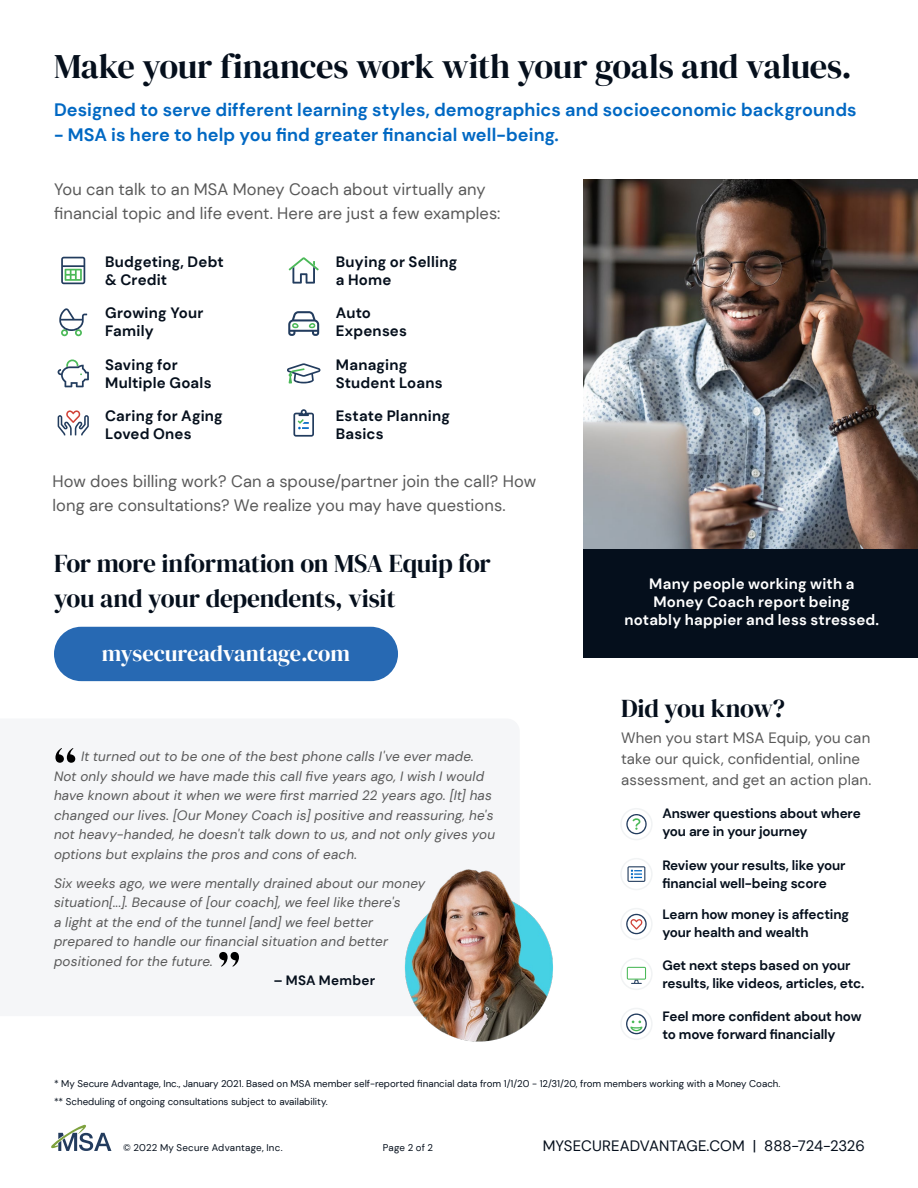
<style>
.page{position:relative;width:918px;height:1188px;background:#fff}
.page>*{position:absolute;margin:0;border:0;box-sizing:border-box;transform-origin:0 0}
.t1{font:54px "DM Serif Display";color:#000}
.t2{font:34.5px "DM Serif Display";letter-spacing:-.01em;color:#050f1c}
.t3{font:25.5px/34.5px "DM Serif Display";letter-spacing:-.015em;color:#050f1c}
.t4{font:22.5px "DM Serif Display";letter-spacing:-.005em;color:#fff}
.t5{font:700 18px/25.5px "DM Sans";letter-spacing:.005em;color:#0068c3}
.t6{font:16.5px/24px "DM Sans";letter-spacing:.005em;color:#595959}
.t7{font:700 15px/18px "DM Sans";letter-spacing:.015em;color:#050f1c}
.t8{font:15px/21px "DM Sans";letter-spacing:.01em;color:#595959}
.t9{font:700 15px/18px "DM Sans";letter-spacing:.015em;color:#fff;text-align:center}
.t10{font:15px "DM Sans";color:#050f1c}
.t11{font:italic 13.5px/19.5px "DM Sans";letter-spacing:.015em;color:#595959}
.t12{font:700 13.5px/18px "DM Sans";letter-spacing:-.01em;color:#050f1c}
.t13{font:700 13.5px "DM Sans";letter-spacing:.02em;color:#050f1c}
.t14{font:9.75px "DM Sans";color:#050f1c}
.t15{font:9.75px "DM Sans";letter-spacing:.025em;color:#050f1c}
</style>
<div class="page">
<svg style="left:51px;top:1125px;width:60px;height:26px"></svg>
<img style="left:584px;top:179px;width:334px;height:370px">
<div style="left:620px;top:908px;width:33px;height:32px;border:2px solid #f1f3f4;border-radius:50%"></div>
<div style="left:620px;top:858px;width:33px;height:32px;border:2px solid #f1f3f4;border-radius:50%"></div>
<div style="left:620px;top:808px;width:33px;height:32px;border:2px solid #f1f3f4;border-radius:50%"></div>
<svg style="left:627px;top:866px;width:18px;height:16px"></svg>
<svg style="left:626px;top:814px;width:21px;height:20px"></svg>
<svg style="left:626px;top:914px;width:21px;height:20px"></svg>
<div style="left:54px;top:627px;width:344px;height:54px;background:#2769b3;border-radius:27px"></div>
<div style="left:620px;top:958px;width:33px;height:32px;border:2px solid #f1f3f4;border-radius:50%"></div>
<svg style="left:627px;top:967px;width:19px;height:17px"></svg>
<div style="left:620px;top:1008px;width:33px;height:32px;border:2px solid #f1f3f4;border-radius:50%"></div>
<svg style="left:626px;top:1014px;width:21px;height:20px"></svg>
<svg style="left:287px;top:363px;width:33px;height:20px"></svg>
<svg style="left:289px;top:257px;width:30px;height:27px"></svg>
<svg style="left:61px;top:257px;width:24px;height:27px"></svg>
<svg style="left:59px;top:308px;width:28px;height:28px"></svg>
<svg style="left:58px;top:359px;width:31px;height:28px"></svg>
<svg style="left:293px;top:409px;width:21px;height:28px"></svg>
<svg style="left:58px;top:410px;width:31px;height:25px"></svg>
<svg style="left:288px;top:311px;width:31px;height:25px"></svg>
<div style="left:584px;top:549px;width:334px;height:109px;background:#050f1c"></div>
<img style="left:404px;top:869px;width:149px;height:173px">
<h2 class="t2" style="left:54px;top:47px;width:799px">Make your finances work with your goals and values.</h2>
<h3 class="t5" style="left:54px;top:97px;width:804px">Designed to serve different learning styles, demographics and socioeconomic backgrounds − MSA is here to help you find greater financial well-being.</h3>
<p class="t6" style="left:54px;top:178px;width:448px">You can talk to an MSA Money Coach about virtually any financial topic and life event. Here are just a few examples:</p>
<p class="t7" style="left:105px;top:253px;width:120px">Budgeting, Debt &amp; Credit</p>
<p class="t7" style="left:105px;top:304px;width:100px">Growing Your<br>Family</p>
<p class="t7" style="left:105px;top:355px;width:108px">Saving for<br>Multiple Goals</p>
<p class="t7" style="left:105px;top:407px;width:119px">Caring for Aging<br>Loved Ones</p>
<p class="t7" style="left:336px;top:253px;width:123px">Buying or Selling a Home</p>
<p class="t7" style="left:336px;top:304px;width:73px">Auto<br>Expenses</p>
<p class="t7" style="left:336px;top:355px;width:108px">Managing<br>Student Loans</p>
<p class="t7" style="left:336px;top:407px;width:116px">Estate Planning<br>Basics</p>
<p class="t6" style="left:52px;top:469px;width:485px">How does billing work? Can a spouse/partner join the call? How long are consultations? We realize you may have questions.</p>
<h3 class="t3" style="left:54px;top:547px;width:438px">For more information on MSA Equip for you and your dependents, visit</h3>
<h3 class="t4" style="left:102px;top:640px;width:250px">mysecureadvantage.com</h3>
<h1 class="t1" style="left:54px;top:738px;width:25px">“</h1>
<p class="t11" style="left:54px;top:747px;width:443px;text-indent:27px">It turned out to be one of the best phone calls I've ever made.<br>Not only should we have made this call five years ago, I wish I would have known about it when we were first married 22 years ago. [It] has changed our lives. [Our Money Coach is] positive and reassuring, he's not heavy-handed, he doesn't talk down to us, and not only gives you options but explains the pros and cons of each.</p>
<p class="t11" style="left:54px;top:873px;width:373px">Six weeks ago, we were mentally drained about our money situation[...]. Because of [our coach], we feel like there's<br>a light at the end of the tunnel [and] we feel better prepared to handle our financial situation and better positioned for the future.</p>
<p class="t13" style="left:274px;top:972px;width:103px">– MSA Member</p>
<h1 class="t1" style="left:240px;top:977px;width:25px;rotate:-180deg">“</h1>
<p class="t9" style="left:624px;top:575px;width:256px">Many people working with a<br>Money Coach report being notably happier and less stressed.</p>
<h3 class="t3" style="left:621px;top:692px;width:166px">Did you know?</h3>
<p class="t8" style="left:621px;top:728px;width:252px">When you start MSA Equip, you can take our quick, confidential, online assessment, and get an action plan.</p>
<p class="t12" style="left:662px;top:805px;width:200px">Answer questions about where you are in your journey</p>
<p class="t12" style="left:662px;top:856px;width:185px">Review your results, like your financial well-being score</p>
<p class="t12" style="left:662px;top:905px;width:188px">Learn how money is affecting your health and wealth</p>
<p class="t12" style="left:662px;top:957px;width:203px">Get next steps based on your results, like videos, articles, etc.</p>
<p class="t12" style="left:662px;top:1007px;width:201px">Feel more confident about how to move forward financially</p>
<p class="t14" style="left:54px;top:1078px;width:728px">* My Secure Advantage, Inc., January 2021. Based on MSA member self-reported financial data from 1/1/20 - 12/31/20, from members working with a Money Coach.</p>
<p class="t14" style="left:54px;top:1095px;width:275px">** Scheduling of ongoing consultations subject to availability.</p>
<p class="t15" style="left:123px;top:1142px;width:161px">© 2022 My Secure Advantage, Inc.</p>
<p class="t14" style="left:383px;top:1142px;width:52px">Page 2 of 2</p>
<p class="t10" style="left:543px;top:1137px;width:324px">MYSECUREADVANTAGE.COM | 888-724-2326</p>
</div>
